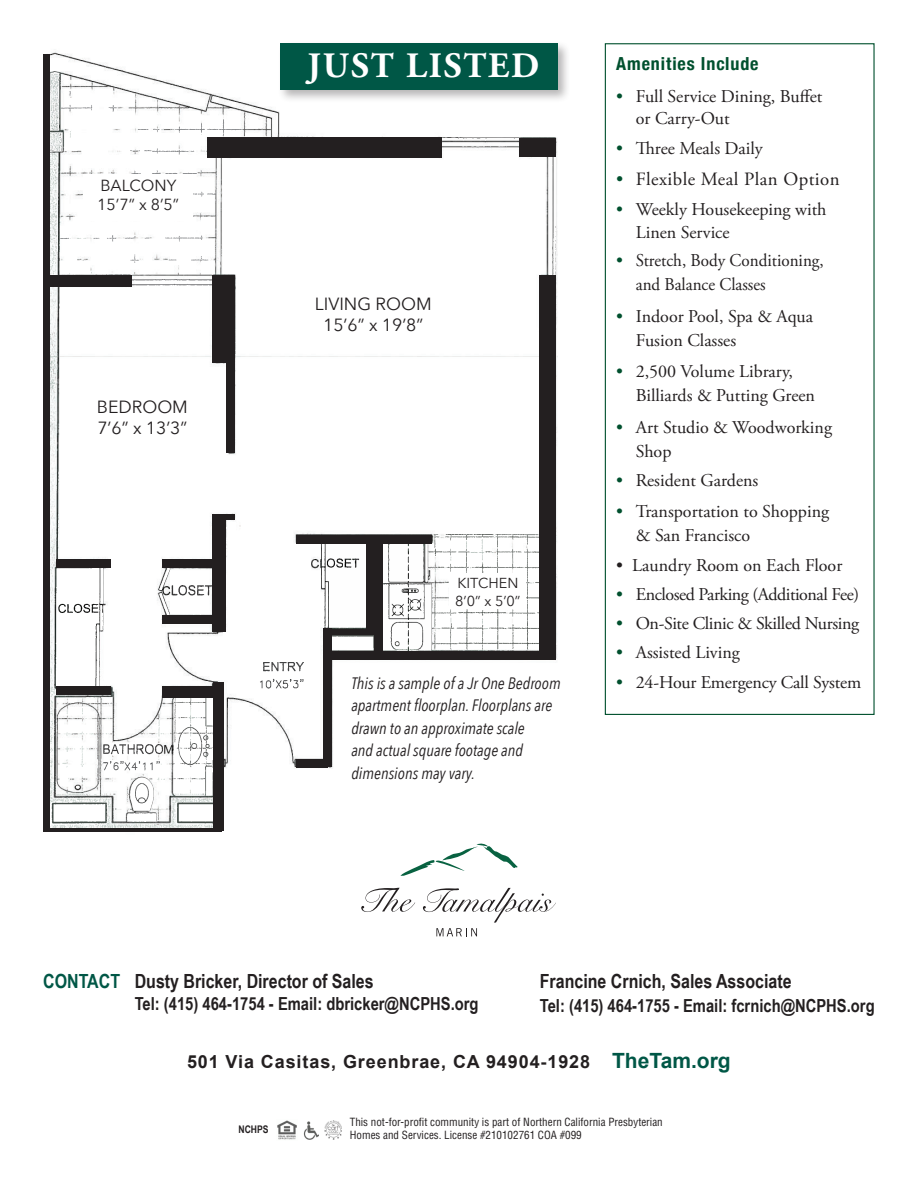
<style>
.page{position:relative;width:918px;height:1188px;background:#fff}
.page>*{position:absolute;margin:0;border:0;box-sizing:border-box;transform-origin:0 0}
.t1{font:700 35.7px "Adobe Garamond Pro";letter-spacing:.05em;color:#fff}
.t2{font:700 19.5px "Arial Narrow";color:#231f20}
.t3{font:18.75px "Adobe Garamond Pro";letter-spacing:.025em;color:#231f20}
.t4{font:18px/24px "Adobe Garamond Pro";color:#231f20}
.t5{font:700 18px "Arial Narrow";color:#231f20}
.t6{font:700 18px "Arial";letter-spacing:.05em;color:#231f20}
.t7{font:18px/24px "Adobe Garamond Pro";color:#231f20;scale:.95 1}
.t8{font:18px "Adobe Garamond Pro";letter-spacing:-.025em;color:#231f20}
.t9{font:18px "Adobe Garamond Pro";letter-spacing:-.02em;color:#231f20}
.t10{font:700 condensed 18px "Helvetica Neue";letter-spacing:.05em;color:#00502e}
.t11{font:17.55px/21.1px "Avenir Next";color:#231f20;text-align:center}
.t12{font:italic 16.5px/22.5px "Avenir Next Condensed";color:#231f20}
.t13{font:16.05px/19.2px "Avenir Next";color:#231f20}
.t14{font:14.4px/17.2px "Avenir Next";color:#231f20}
.t15{font:condensed 10.95px/13px "Helvetica";color:#231f20}
.t16{font:700 10.5px "Arial Narrow";color:#231f20}
.s1{color:#00502e}
.s2{color:#005746}
.s3{font-size:21px;color:#005746}
</style>
<div class="page">
<img style="left:50px;top:52px;width:508px;height:686px">
<img style="left:55px;top:568px;width:48px;height:86px">
<img style="left:223px;top:738px;width:110px;height:93px">
<img style="left:296px;top:277px;width:258px;height:489px">
<img style="left:243px;top:134px;width:195px;height:4px">
<img style="left:439px;top:139px;width:116px;height:138px">
<img style="left:50px;top:654px;width:171px;height:174px">
<img style="left:329px;top:534px;width:211px;height:118px">
<img style="left:50px;top:73px;width:21px;height:59px">
<img style="left:214px;top:363px;width:13px;height:86px">
<img style="left:433px;top:534px;width:107px;height:115px">
<img style="left:51px;top:778px;width:162px;height:46px">
<img style="left:274px;top:52px;width:3px;height:17px">
<img style="left:164px;top:517px;width:48px;height:113px">
<img style="left:50px;top:132px;width:42px;height:143px">
<img style="left:258px;top:662px;width:46px;height:27px">
<img style="left:104px;top:745px;width:59px;height:10px">
<img style="left:60px;top:92px;width:183px;height:81px">
<img style="left:60px;top:192px;width:155px;height:71px">
<img style="left:298px;top:543px;width:69px;height:7px">
<img style="left:132px;top:280px;width:80px;height:5px">
<img style="left:170px;top:586px;width:41px;height:10px">
<img style="left:159px;top:568px;width:10px;height:48px">
<img style="left:104px;top:761px;width:55px;height:10px">
<img style="left:50px;top:334px;width:7px;height:57px">
<img style="left:50px;top:756px;width:40px;height:48px">
<img style="left:130px;top:151px;width:67px;height:26px">
<div style="left:306px;top:292px;width:135px;height:54px;background:#fff"></div>
<div style="left:75px;top:395px;width:135px;height:54px;background:#fff"></div>
<div style="left:234px;top:787px;width:278px;height:50px;background:#fff"></div>
<div style="left:207px;top:138px;width:235px;height:20px;background:#231f20"></div>
<div style="left:519px;top:138px;width:37px;height:18px;background:#231f20"></div>
<div style="left:540px;top:275px;width:16px;height:382px;background:#231f20"></div>
<div style="left:324px;top:652px;width:232px;height:8px;background:#231f20"></div>
<div style="left:296px;top:535px;width:135px;height:8px;background:#231f20"></div>
<div style="left:367px;top:535px;width:16px;height:99px;background:#231f20"></div>
<div style="left:375px;top:632px;width:8px;height:24px;background:#231f20"></div>
<div style="left:324px;top:629px;width:55px;height:5px;background:#231f20"></div>
<div style="left:324px;top:629px;width:8px;height:138px;background:#231f20"></div>
<div style="left:296px;top:759px;width:32px;height:8px;background:#231f20"></div>
<div style="left:212px;top:275px;width:23px;height:88px;background:#231f20"></div>
<div style="left:227px;top:275px;width:8px;height:178px;background:#231f20"></div>
<div style="left:43px;top:54px;width:7px;height:777px;background:#231f20"></div>
<div style="left:56px;top:560px;width:55px;height:8px;background:#231f20"></div>
<div style="left:162px;top:560px;width:62px;height:8px;background:#231f20"></div>
<div style="left:212px;top:514px;width:13px;height:118px;background:#231f20"></div>
<div style="left:162px;top:616px;width:55px;height:8px;background:#231f20"></div>
<div style="left:56px;top:686px;width:55px;height:8px;background:#231f20"></div>
<div style="left:162px;top:686px;width:62px;height:12px;background:#231f20"></div>
<div style="left:213px;top:683px;width:10px;height:148px;background:#231f20"></div>
<div style="left:50px;top:275px;width:82px;height:12px;background:#231f20"></div>
<div style="left:214px;top:514px;width:21px;height:6px;background:#231f20"></div>
<div style="left:280px;top:43px;width:288px;height:86px;background:#fff"></div>
<div style="left:277px;top:41px;width:294px;height:62px;background:#231f20;opacity:.33"></div>
<div style="left:280px;top:43px;width:278px;height:47px;background:#005746"></div>
<div style="left:343px;top:728px;width:278px;height:118px;background:#fff"></div>
<div style="left:83px;top:175px;width:110px;height:46px;background:#fff"></div>
<div style="left:450px;top:574px;width:76px;height:35px;background:#fff"></div>
<div style="left:605px;top:43px;width:270px;height:672px;border:1px solid #00502e"></div>
<svg style="left:400px;top:843px;width:118px;height:33px"></svg>
<svg style="left:423px;top:888px;width:133px;height:48px"></svg>
<svg style="left:361px;top:888px;width:54px;height:24px"></svg>
<img style="left:277px;top:1120px;width:20px;height:20px">
<img style="left:303px;top:1122px;width:15px;height:17px">
<img style="left:324px;top:1121px;width:17px;height:18px">
<hr style="left:43px;top:828px;width:179px;height:4px;background:#231f20">
<p class="t13" style="left:97px;top:175px;width:83px">BALCONY<br>15’7” x 8’5”</p>
<p class="t11" style="left:97px;top:396px;width:93px;text-align:left">BEDROOM<br>7’6” x 13’3”</p>
<h1 class="t1" style="left:308px;top:44px;width:233px">JUST LISTED</h1>
<p class="t11" style="left:315px;top:293px;width:118px">LIVING ROOM<br>15’6” x 19’8”</p>
<p class="t14" style="left:455px;top:574px;width:67px">KITCHEN<br>8’0” x 5’0”</p>
<p class="t12" style="left:351px;top:672px;width:211px">This is a sample of a Jr One Bedroom apartment floorplan. Floorplans are drawn to an approximate scale<br>and actual square footage and dimensions may vary.</p>
<p class="t10" style="left:616px;top:49px;width:144px">Amenities Include</p>
<p class="t4" style="left:636px;top:86px;width:188px;line-height:22.5px;text-indent:-19px"><span class="s1">•</span> Full Service Dining, Buffet or Carry-Out</p>
<p class="t4" style="left:616px;top:137px;width:148px"><span class="s1">•</span> Three Meals Daily</p>
<p class="t3" style="left:616px;top:168px;width:225px"><span class="s1">•</span> Flexible Meal Plan Option</p>
<p class="t4" style="left:636px;top:199px;width:192px;line-height:22.5px;text-indent:-19px"><span class="s1">•</span> Weekly Housekeeping with<br>Linen Service</p>
<p class="t7" style="left:636px;top:249px;width:199px;text-indent:-20px"><span class="s1">•</span> Stretch, Body Conditioning, and Balance Classes</p>
<p class="t4" style="left:636px;top:305px;width:179px;text-indent:-19px"><span class="s1">•</span> Indoor Pool, Spa &amp; Aqua<br>Fusion Classes</p>
<p class="t4" style="left:636px;top:360px;width:181px;text-indent:-19px"><span class="s1">•</span> 2,500 Volume Library,<br>Billiards &amp; Putting Green</p>
<p class="t4" style="left:636px;top:415px;width:198px;text-indent:-19px"><span class="s1">•</span> Art Studio &amp; Woodworking<br>Shop</p>
<p class="t4" style="left:616px;top:469px;width:144px"><span class="s1">•</span> Resident Gardens</p>
<p class="t4" style="left:636px;top:500px;width:195px;text-indent:-19px"><span class="s1">•</span> Transportation to Shopping &amp; San Francisco</p>
<p class="t4" style="left:616px;top:553px;width:228px">• Laundry Room on Each Floor</p>
<p class="t8" style="left:616px;top:583px;width:244px"><span class="s1">•</span> Enclosed Parking (Additional Fee)</p>
<p class="t9" style="left:616px;top:613px;width:244px"><span class="s1">•</span> On-Site Clinic &amp; Skilled Nursing</p>
<p class="t4" style="left:616px;top:641px;width:125px"><span class="s1">•</span> Assisted Living</p>
<p class="t4" style="left:616px;top:670px;width:246px"><span class="s1">•</span> 24-Hour Emergency Call System</p>
<p class="t2" style="left:43px;top:967px;width:332px"><span class="s2">CONTACT</span> Dusty Bricker, Director of Sales</p>
<p class="t5" style="left:135px;top:990px;width:345px">Tel: (415) 464-1754 - Email: dbricker@NCPHS.org</p>
<p class="t2" style="left:540px;top:967px;width:253px">Francine Crnich, Sales Associate</p>
<p class="t5" style="left:540px;top:992px;width:336px">Tel: (415) 464-1755 - Email: fcrnich@NCPHS.org</p>
<p class="t6" style="left:187px;top:1050px;width:545px">501 Via Casitas, Greenbrae, CA 94904-1928 <span class="s3">TheTam.org</span></p>
<p class="t16" style="left:239px;top:1122px;width:32px">NCHPS</p>
<p class="t15" style="left:350px;top:1116px;width:314px">This not-for-profit community is part of Northern California Presbyterian<br>Homes and Services. License #210102761 COA #099</p>
</div>
